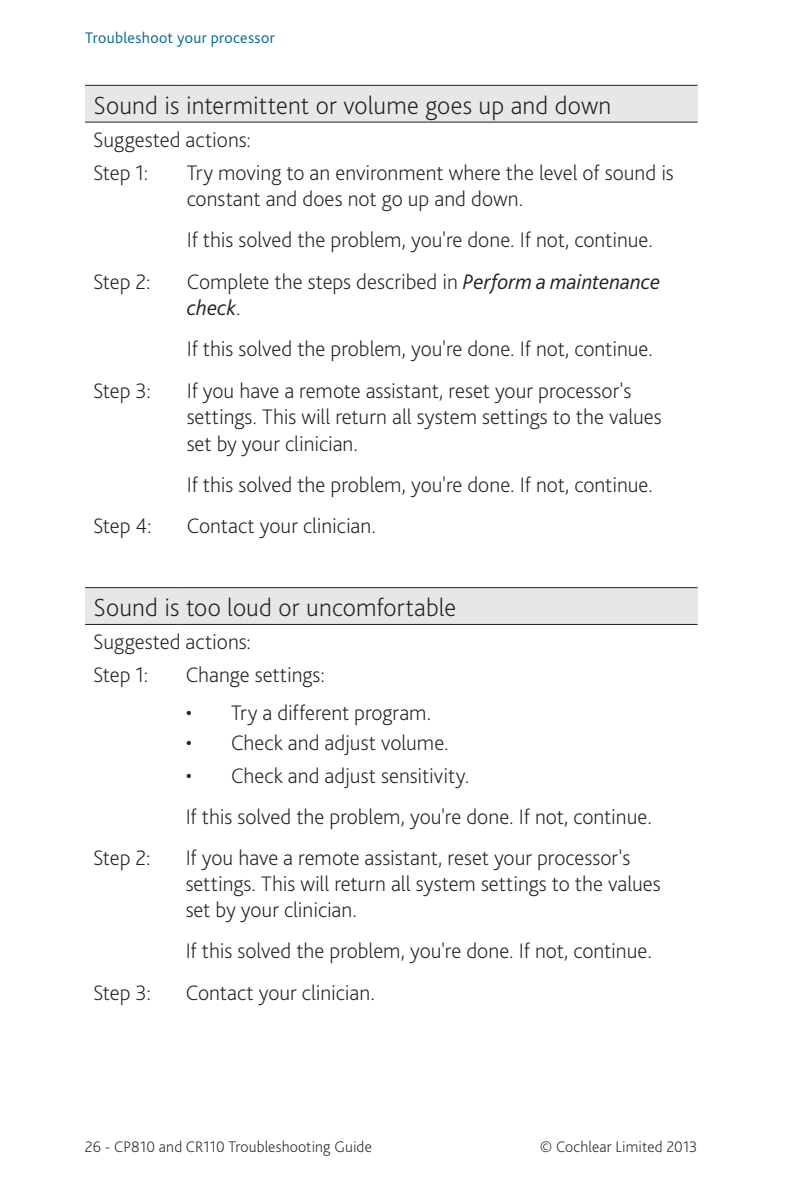
<style>
.page{position:relative;width:811px;height:1191px;background:#fff}
.page>*{position:absolute;margin:0;border:0;box-sizing:border-box;transform-origin:0 0}
.t1{font:200 26px "Bliss Pro";letter-spacing:.005em;color:#231f20}
.t2{font:200 22px/26.4px "Bliss Pro";letter-spacing:-.005em;color:#231f20}
.t3{font:200 16px "Bliss Pro";letter-spacing:.01em;color:#231f20}
.t4{font:300 16px "Bliss Pro";letter-spacing:.025em;color:#00648d}
.s1{font-weight:300;font-style:italic}
</style>
<div class="page">
<div style="left:85px;top:85px;width:612px;height:37px;background:#e6e7e9"></div>
<hr style="left:85px;top:85px;width:94px;height:1px;background:#231f20">
<hr style="left:179px;top:85px;width:518px;height:1px;background:#231f20">
<hr style="left:85px;top:122px;width:94px;height:1px;background:#231f20">
<hr style="left:179px;top:122px;width:518px;height:1px;background:#231f20">
<div style="left:85px;top:587px;width:612px;height:37px;background:#e6e7e9"></div>
<hr style="left:85px;top:587px;width:93px;height:1px;background:#231f20">
<hr style="left:178px;top:587px;width:519px;height:1px;background:#231f20">
<hr style="left:85px;top:624px;width:93px;height:1px;background:#231f20">
<hr style="left:178px;top:624px;width:519px;height:1px;background:#231f20">
<p class="t4" style="left:85px;top:28px;width:191px">Troubleshoot your processor</p>
<p class="t1" style="left:94px;top:89px;width:519px">Sound is intermittent or volume goes up and down</p>
<p class="t2" style="left:93px;top:123px;width:160px;line-height:32.8px">Suggested actions:<br>Step 1:</p>
<p class="t2" style="left:187px;top:158px;width:488px">Try moving to an environment where the level of sound is constant and does not go up and down.</p>
<p class="t2" style="left:187px;top:226px;width:468px">If this solved the problem, you're done. If not, continue.</p>
<p class="t2" style="left:93px;top:267px;width:59px">Step 2:</p>
<p class="t2" style="left:187px;top:267px;width:475px">Complete the steps described in <span class="s1">Perform a maintenance check</span>.</p>
<p class="t2" style="left:187px;top:335px;width:468px">If this solved the problem, you're done. If not, continue.</p>
<p class="t2" style="left:93px;top:377px;width:59px">Step 3:</p>
<p class="t2" style="left:187px;top:377px;width:476px">If you have a remote assistant, reset your processor's settings. This will return all system settings to the values set by your clinician.</p>
<p class="t2" style="left:187px;top:471px;width:468px">If this solved the problem, you're done. If not, continue.</p>
<p class="t2" style="left:93px;top:511px;width:60px">Step 4:</p>
<p class="t2" style="left:187px;top:511px;width:191px">Contact your clinician.</p>
<p class="t1" style="left:94px;top:591px;width:364px">Sound is too loud or uncomfortable</p>
<p class="t2" style="left:93px;top:625px;width:160px;line-height:32.8px">Suggested actions:<br>Step 1:</p>
<p class="t2" style="left:186px;top:661px;width:141px">Change settings:</p>
<p class="t2" style="left:186px;top:699px;width:247px">• Try a different program.</p>
<p class="t2" style="left:186px;top:729px;width:264px">• Check and adjust volume.</p>
<p class="t2" style="left:186px;top:754px;width:468px;line-height:41px">• Check and adjust sensitivity.<br>If this solved the problem, you're done. If not, continue.</p>
<p class="t2" style="left:93px;top:843px;width:59px">Step 2:</p>
<p class="t2" style="left:186px;top:843px;width:476px">If you have a remote assistant, reset your processor's settings. This will return all system settings to the values set by your clinician.</p>
<p class="t2" style="left:186px;top:937px;width:468px">If this solved the problem, you're done. If not, continue.</p>
<p class="t2" style="left:93px;top:978px;width:59px">Step 3:</p>
<p class="t2" style="left:186px;top:978px;width:191px">Contact your clinician.</p>
<p class="t3" style="left:85px;top:1136px;width:288px">26 - CP810 and CR110 Troubleshooting Guide</p>
<p class="t3" style="left:540px;top:1136px;width:159px">© Cochlear Limited 2013</p>
</div>
